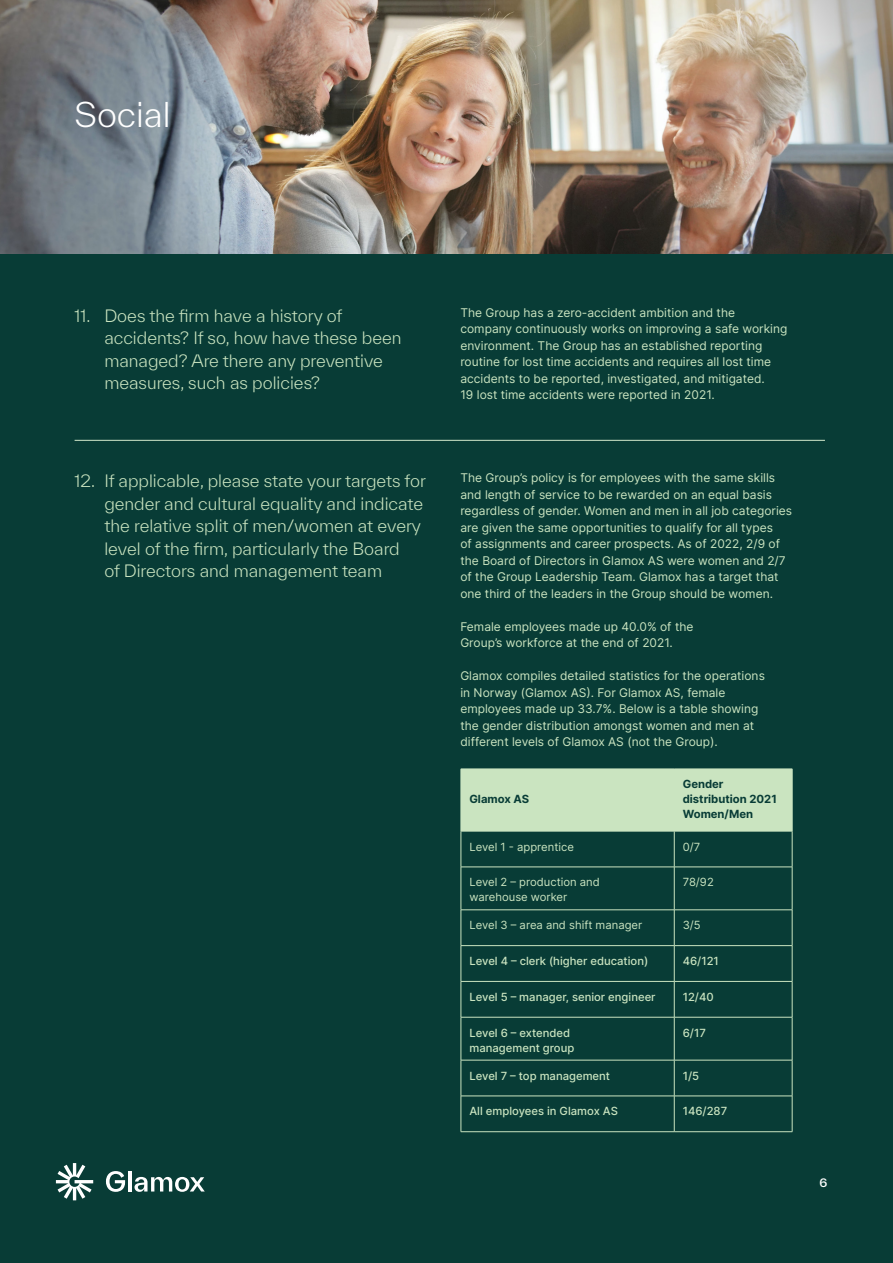
<style>
.page{position:relative;width:893px;height:1263px;background:#083c36}
.page>*{position:absolute;margin:0;border:0;box-sizing:border-box;transform-origin:0 0}
.Headline_2_22pt{font:300 33px "TWK Everett";color:#fff}
.t1{font:300 16.5px/22.5px "TWK Everett";color:#cae4c0}
.Body_copy_9pt{font:12px/16.5px "Inter";color:#cae4c0}
.Body_copy_9pt-2{font:500 11.25px/15px "Inter";color:#cae4c0}
.Body_copy_9pt-3{font:11.25px/15px "Inter";color:#cae4c0}
.Body_copy_9pt-4{font:700 11.25px/15px "Inter";color:#083c36}
.t2{font:500 11.25px "TWK Everett";color:#fff}
</style>
<div class="page">
<svg style="left:56px;top:1163px;width:37px;height:37px"></svg>
<hr style="left:128px;top:1171px;width:3px;height:20px;background:#fff">
<svg style="left:134px;top:1177px;width:71px;height:15px"></svg>
<svg style="left:106px;top:1171px;width:19px;height:21px"></svg>
<img style="left:0;top:0;width:893px;height:254px">
<div style="left:462px;top:770px;width:330px;height:61px;background:#cae4c0"></div>
<hr style="left:461px;top:769px;width:213px;height:1px;background:#cae4c0">
<hr style="left:461px;top:769px;width:1px;height:62px;background:#cae4c0">
<hr style="left:674px;top:769px;width:118px;height:1px;background:#cae4c0">
<hr style="left:674px;top:769px;width:1px;height:62px;background:#cae4c0">
<hr style="left:792px;top:769px;width:1px;height:62px;background:#cae4c0">
<hr style="left:461px;top:831px;width:213px;height:1px;background:#cae4c0">
<hr style="left:461px;top:831px;width:1px;height:36px;background:#cae4c0">
<hr style="left:674px;top:831px;width:118px;height:1px;background:#cae4c0">
<hr style="left:674px;top:831px;width:1px;height:36px;background:#cae4c0">
<hr style="left:792px;top:831px;width:1px;height:36px;background:#cae4c0">
<hr style="left:461px;top:867px;width:213px;height:1px;background:#cae4c0">
<hr style="left:461px;top:867px;width:1px;height:43px;background:#cae4c0">
<hr style="left:674px;top:867px;width:118px;height:1px;background:#cae4c0">
<hr style="left:674px;top:867px;width:1px;height:43px;background:#cae4c0">
<hr style="left:792px;top:867px;width:1px;height:43px;background:#cae4c0">
<hr style="left:461px;top:909px;width:213px;height:1px;background:#cae4c0">
<hr style="left:461px;top:910px;width:1px;height:35px;background:#cae4c0">
<hr style="left:674px;top:909px;width:118px;height:1px;background:#cae4c0">
<hr style="left:674px;top:910px;width:1px;height:35px;background:#cae4c0">
<hr style="left:792px;top:910px;width:1px;height:35px;background:#cae4c0">
<hr style="left:461px;top:945px;width:213px;height:1px;background:#cae4c0">
<hr style="left:461px;top:946px;width:1px;height:35px;background:#cae4c0">
<hr style="left:674px;top:945px;width:118px;height:1px;background:#cae4c0">
<hr style="left:674px;top:946px;width:1px;height:35px;background:#cae4c0">
<hr style="left:792px;top:946px;width:1px;height:35px;background:#cae4c0">
<hr style="left:461px;top:981px;width:213px;height:1px;background:#cae4c0">
<hr style="left:461px;top:981px;width:1px;height:36px;background:#cae4c0">
<hr style="left:674px;top:981px;width:118px;height:1px;background:#cae4c0">
<hr style="left:674px;top:981px;width:1px;height:36px;background:#cae4c0">
<hr style="left:792px;top:981px;width:1px;height:36px;background:#cae4c0">
<hr style="left:461px;top:1017px;width:213px;height:1px;background:#cae4c0">
<hr style="left:461px;top:1017px;width:1px;height:43px;background:#cae4c0">
<hr style="left:674px;top:1017px;width:118px;height:1px;background:#cae4c0">
<hr style="left:674px;top:1017px;width:1px;height:43px;background:#cae4c0">
<hr style="left:792px;top:1017px;width:1px;height:43px;background:#cae4c0">
<hr style="left:461px;top:1060px;width:213px;height:1px;background:#cae4c0">
<hr style="left:461px;top:1060px;width:1px;height:36px;background:#cae4c0">
<hr style="left:674px;top:1060px;width:118px;height:1px;background:#cae4c0">
<hr style="left:674px;top:1060px;width:1px;height:36px;background:#cae4c0">
<hr style="left:792px;top:1060px;width:1px;height:36px;background:#cae4c0">
<hr style="left:461px;top:1096px;width:213px;height:1px;background:#cae4c0">
<hr style="left:461px;top:1096px;width:1px;height:35px;background:#cae4c0">
<hr style="left:674px;top:1096px;width:118px;height:1px;background:#cae4c0">
<hr style="left:674px;top:1096px;width:1px;height:35px;background:#cae4c0">
<hr style="left:792px;top:1096px;width:1px;height:35px;background:#cae4c0">
<hr style="left:461px;top:1131px;width:213px;height:1px;background:#cae4c0">
<hr style="left:674px;top:1131px;width:118px;height:1px;background:#cae4c0">
<hr style="left:75px;top:440px;width:750px;height:1px;background:#d4e9cc">
<p class="Headline_2_22pt" style="left:75px;top:92px;width:98px">Social</p>
<p class="t1" style="left:104px;top:304px;width:299px;text-indent:-30px">11. Does the firm have a history of accidents? If so, how have these been managed? Are there any preventive measures, such as policies?</p>
<p class="Body_copy_9pt" style="left:460px;top:304px;width:328px">The Group has a zero-accident ambition and the company continuously works on improving a safe working environment. The Group has an established reporting routine for lost time accidents and requires all lost time accidents to be reported, investigated, and mitigated.<br>19 lost time accidents were reported in 2021.</p>
<p class="t1" style="left:104px;top:470px;width:323px;text-indent:-30px">12. If applicable, please state your targets for gender and cultural equality and indicate the relative split of men/women at every level of the firm, particularly the Board<br>of Directors and management team</p>
<p class="Body_copy_9pt" style="left:460px;top:469px;width:333px">The Group’s policy is for employees with the same skills and length of service to be rewarded on an equal basis regardless of gender. Women and men in all job categories are given the same opportunities to qualify for all types<br>of assignments and career prospects. As of 2022, 2/9 of the Board of Directors in Glamox AS were women and 2/7 of the Group Leadership Team. Glamox has a target that one third of the leaders in the Group should be women.</p>
<p class="Body_copy_9pt" style="left:460px;top:618px;width:235px">Female employees made up 40.0% of the<br>Group’s workforce at the end of 2021.</p>
<p class="Body_copy_9pt" style="left:460px;top:667px;width:306px">Glamox compiles detailed statistics for the operations in Norway (Glamox AS). For Glamox AS, female employees made up 33.7%. Below is a table showing the gender distribution amongst women and men at different levels of Glamox AS (not the Group).</p>
<p class="Body_copy_9pt-4" style="left:469px;top:791px;width:61px">Glamox AS</p>
<p class="Body_copy_9pt-4" style="left:683px;top:776px;width:96px">Gender distribution 2021</p>
<p class="Body_copy_9pt-4" style="left:683px;top:806px;width:72px">Women/Men</p>
<p class="Body_copy_9pt-3" style="left:469px;top:839px;width:106px">Level 1 - apprentice</p>
<p class="Body_copy_9pt-3" style="left:683px;top:839px;width:19px">0/7</p>
<p class="Body_copy_9pt-3" style="left:469px;top:874px;width:132px">Level 2 – production and warehouse worker</p>
<p class="Body_copy_9pt-3" style="left:683px;top:874px;width:33px">78/92</p>
<p class="Body_copy_9pt-3" style="left:469px;top:917px;width:174px">Level 3 – area and shift manager</p>
<p class="Body_copy_9pt-3" style="left:683px;top:917px;width:20px">3/5</p>
<p class="Body_copy_9pt-2" style="left:469px;top:953px;width:180px">Level 4 – clerk (higher education)</p>
<p class="Body_copy_9pt-2" style="left:683px;top:953px;width:38px">46/121</p>
<p class="Body_copy_9pt-2" style="left:469px;top:989px;width:188px">Level 5 – manager, senior engineer</p>
<p class="Body_copy_9pt-2" style="left:683px;top:989px;width:32px">12/40</p>
<p class="Body_copy_9pt-2" style="left:469px;top:1025px;width:106px">Level 6 – extended management group</p>
<p class="Body_copy_9pt-2" style="left:683px;top:1025px;width:25px">6/17</p>
<p class="Body_copy_9pt-2" style="left:469px;top:1068px;width:142px">Level 7 – top management</p>
<p class="Body_copy_9pt-2" style="left:683px;top:1068px;width:18px">1/5</p>
<p class="Body_copy_9pt-2" style="left:469px;top:1103px;width:150px">All employees in Glamox AS</p>
<p class="Body_copy_9pt-2" style="left:683px;top:1103px;width:46px">146/287</p>
<p class="t2" style="left:819px;top:1175px;width:9px">6</p>
</div>
